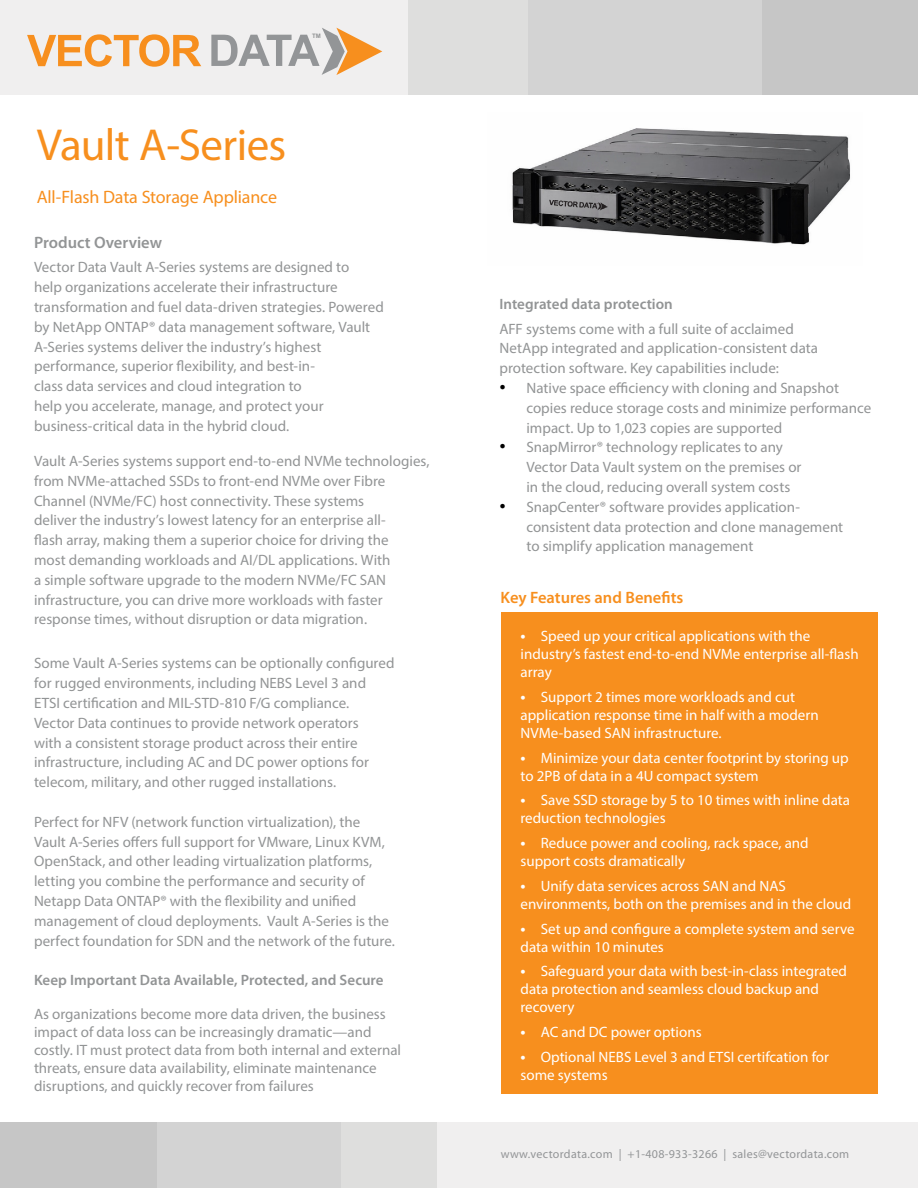
<style>
.page{position:relative;width:918px;height:1188px;background:#fff}
.page>*{position:absolute;margin:0;border:0;box-sizing:border-box;transform-origin:0 0}
.t1{font:45px "Myriad Pro";letter-spacing:-.015em;color:#f78f1e}
.t2{font:18px "Myriad Pro";letter-spacing:-.01em;color:#f78f1e}
.t3{font:600 16.5px "Myriad Pro";color:#f78f1e}
.t4{font:600 16.5px "Myriad Pro";color:#929495}
.t5{font:15px/19.8px "Myriad Pro";color:#929495}
.t6{font:15px/18px "Myriad Pro";color:#fff}
.t7{font:600 15px "Myriad Pro";color:#929495}
.t8{font:12px "Myriad";letter-spacing:.025em;color:#939597}
.t9{font:700 6.15px "Arial";color:#939596}
.s1{font-family:"Times New Roman";font-size:18px;color:#000}
.s2{font-weight:600;font-size:16.5px}
</style>
<div class="page">
<div style="left:0;top:1122px;width:231px;height:66px;background:#c6c6c6"></div>
<div style="left:433px;top:1122px;width:485px;height:66px;background:#f0efef"></div>
<div style="left:336px;top:1122px;width:101px;height:66px;background:#dededd"></div>
<div style="left:157px;top:1122px;width:184px;height:66px;background:#d3d3d3"></div>
<img style="left:512px;top:128px;width:338px;height:117px">
<div style="left:501px;top:612px;width:377px;height:482px;background:#f78f1e"></div>
<div style="left:753px;top:0;width:165px;height:94px;background:#c6c6c6"></div>
<div style="left:0;top:0;width:410px;height:94px;background:#f0efef"></div>
<div style="left:408px;top:0;width:124px;height:94px;background:#dededd"></div>
<div style="left:528px;top:0;width:234px;height:94px;background:#d3d3d3"></div>
<svg style="left:27px;top:34px;width:174px;height:33px"></svg>
<svg style="left:211px;top:28px;width:171px;height:47px"></svg>
<p class="t9" style="left:312px;top:32px;width:10px">TM</p>
<h1 class="t1" style="left:37px;top:117px;width:251px">Vault A-Series</h1>
<p class="t2" style="left:37px;top:186px;width:242px">All-Flash Data Storage Appliance</p>
<p class="t4" style="left:34px;top:232px;width:130px">Product Overview</p>
<p class="t5" style="left:34px;top:257px;width:351px">Vector Data Vault A-Series systems are designed to<br>help organizations accelerate their infrastructure transformation and fuel data-driven strategies. Powered by NetApp ONTAP® data management software, Vault A-Series systems deliver the industry’s highest performance, superior flexibility, and best-in-<br>class data services and cloud integration to<br>help you accelerate, manage, and protect your business-critical data in the hybrid cloud.</p>
<p class="t5" style="left:34px;top:451px;width:397px">Vault A-Series systems support end-to-end NVMe technologies, from NVMe-attached SSDs to front-end NVMe over Fibre Channel (NVMe/FC) host connectivity. These systems<br>deliver the industry’s lowest latency for an enterprise all-<br>flash array, making them a superior choice for driving the<br>most demanding workloads and AI/DL applications. With<br>a simple software upgrade to the modern NVMe/FC SAN infrastructure, you can drive more workloads with faster response times, without disruption or data migration.</p>
<p class="t5" style="left:34px;top:653px;width:362px">Some Vault A-Series systems can be optionally configured for rugged environments, including NEBS Level 3 and ETSI certification and MIL-STD-810 F/G compliance.<br>Vector Data continues to provide network operators<br>with a consistent storage product across their entire infrastructure, including AC and DC power options for telecom, military, and other rugged installations.</p>
<p class="t5" style="left:34px;top:812px;width:362px">Perfect for NFV (network function virtualization), the Vault A-Series offers full support for VMware, Linux KVM, OpenStack, and other leading virtualization platforms, letting you combine the performance and security of Netapp Data ONTAP® with the flexibility and unified management of cloud deployments. Vault A-Series is the perfect foundation for SDN and the network of the future.</p>
<p class="t7" style="left:34px;top:971px;width:351px">Keep Important Data Available, Protected, and Secure</p>
<p class="t5" style="left:34px;top:1004px;width:369px;line-height:18px">As organizations become more data driven, the business impact of data loss can be increasingly dramatic—and costly. IT must protect data from both internal and external threats, ensure data availability, eliminate maintenance disruptions, and quickly recover from failures</p>
<p class="t7" style="left:500px;top:295px;width:175px">Integrated data protection</p>
<p class="t5" style="left:500px;top:318px;width:320px">AFF systems come with a full suite of acclaimed<br>NetApp integrated and application-consistent data protection software. Key capabilities include:</p>
<p class="t5" style="left:526px;top:378px;width:346px;text-indent:-27px"><span class="s1">•</span> Native space efficiency with cloning and Snapshot copies reduce storage costs and minimize performance impact. Up to 1,023 copies are supported</p>
<p class="t5" style="left:526px;top:437px;width:277px;text-indent:-27px"><span class="s1">•</span> SnapMirror® technology replicates to any<br>Vector Data Vault system on the premises or in the cloud, reducing overall system costs</p>
<p class="t5" style="left:526px;top:497px;width:318px;text-indent:-27px"><span class="s1">•</span> SnapCenter® software provides application&shy;consistent data protection and clone management to simplify application management</p>
<p class="t3" style="left:501px;top:587px;width:184px">Key Features and Benefits</p>
<p class="t6" style="left:521px;top:627px;width:340px"><span class="s2">•</span> Speed up your critical applications with the industry’s fastest end-to-end NVMe enterprise all-flash array</p>
<p class="t6" style="left:521px;top:688px;width:300px"><span class="s2">•</span> Support 2 times more workloads and cut application response time in half with a modern<br>NVMe-based SAN infrastructure.</p>
<p class="t6" style="left:521px;top:748px;width:330px"><span class="s2">•</span> Minimize your data center footprint by storing up to 2PB of data in a 4U compact system</p>
<p class="t6" style="left:521px;top:791px;width:331px"><span class="s2">•</span> Save SSD storage by 5 to 10 times with inline data reduction technologies</p>
<p class="t6" style="left:521px;top:834px;width:290px"><span class="s2">•</span> Reduce power and cooling, rack space, and support costs dramatically</p>
<p class="t6" style="left:521px;top:877px;width:332px"><span class="s2">•</span> Unify data services across SAN and NAS environments, both on the premises and in the cloud</p>
<p class="t6" style="left:521px;top:919px;width:336px"><span class="s2">•</span> Set up and configure a complete system and serve data within 10 minutes</p>
<p class="t6" style="left:521px;top:962px;width:328px"><span class="s2">•</span> Safeguard your data with best-in-class integrated data protection and seamless cloud backup and recovery</p>
<p class="t6" style="left:521px;top:1023px;width:183px"><span class="s2">•</span> AC and DC power options</p>
<p class="t6" style="left:521px;top:1048px;width:310px"><span class="s2">•</span> Optional NEBS Level 3 and ETSI certifcation for some systems</p>
<p class="t8" style="left:501px;top:1148px;width:350px">www.vectordata.com | +1-408-933-3266 | sales@vectordata.com</p>
</div>
